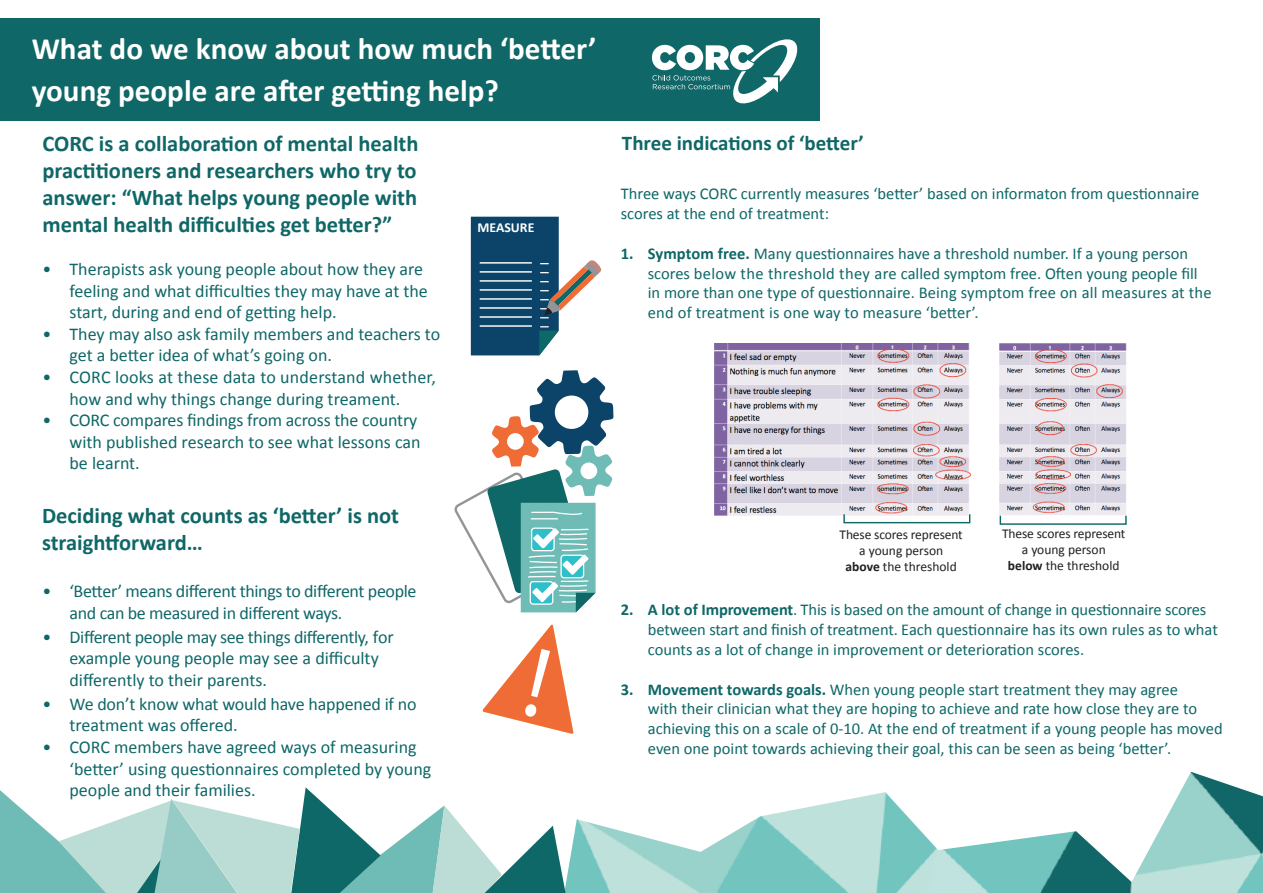
<style>
.page{position:relative;width:1263px;height:893px;background:#fff}
.page>*{position:absolute;margin:0;border:0;box-sizing:border-box;transform-origin:0 0}
.t1{font:700 31.2px "Calibri";color:#fff}
.t2{font:700 22.5px/27px "Calibri";color:#0f6767}
.t3{font:700 21px "Calibri";color:#0f6767}
.t4{font:18px/21.6px "Calibri";color:#0f6767}
.t5{font:18px/21.6px "Calibri";letter-spacing:-.02em;color:#0f6767}
.t6{font:16.5px/19.8px "Calibri";color:#0f6767}
.t7{font:700 13.8px "Calibri";color:#fff}
.t8{font:13.5px/16.2px "Calibri";letter-spacing:-.01em;color:#231f20;text-align:center}
.s1{font-weight:700}
</style>
<div class="page">
<div style="left:0;top:103px;width:820px;height:18px;background:#0f6767"></div>
<div style="left:0;top:18px;width:820px;height:101px;background:#0f6767"></div>
<svg style="left:652px;top:39px;width:146px;height:65px"></svg>
<img style="left:566px;top:772px;width:697px;height:121px">
<svg style="left:471px;top:217px;width:130px;height:139px"></svg>
<svg style="left:454px;top:370px;width:160px;height:242px"></svg>
<svg style="left:482px;top:624px;width:91px;height:110px"></svg>
<img style="left:714px;top:343px;width:257px;height:173px">
<img style="left:1000px;top:343px;width:127px;height:172px">
<div style="left:843px;top:514px;width:127px;height:9px;border:1px solid #0d6867"></div>
<div style="left:1000px;top:515px;width:127px;height:10px;border:1px solid #0d6867"></div>
<svg style="left:0;top:787px;width:566px;height:106px"></svg>
<p class="t1" style="left:32px;top:29px;width:566px">What do we know about how much ‘better’</p>
<p class="t1" style="left:32px;top:70px;width:469px">young people are after getting help?</p>
<p class="t2" style="left:43px;top:130px;width:377px;text-align:justify">CORC is a collaboration of mental health practitioners and researchers who try to answer: “What helps young people with mental health difficulties get better?”</p>
<p class="t4" style="left:70px;top:258px;width:360px;text-indent:-27px">• Therapists ask young people about how they are feeling and what difficulties they may have at the start, during and end of getting help.</p>
<p class="t4" style="left:70px;top:323px;width:372px;text-indent:-27px">• They may also ask family members and teachers to get a better idea of what’s going on.</p>
<p class="t4" style="left:43px;top:366px;width:395px;text-align:center">• CORC looks at these data to understand whether, how and why things change during treament.</p>
<p class="t4" style="left:70px;top:409px;width:353px;text-indent:-27px">• CORC compares findings from across the country with published research to see what lessons can be learnt.</p>
<p class="t7" style="left:477px;top:218px;width:58px">MEASURE</p>
<p class="t2" style="left:42px;top:502px;width:359px">Deciding what counts as ‘better’ is not straightforward…</p>
<p class="t5" style="left:70px;top:580px;width:348px;text-indent:-27px">• ‘Better’ means different things to different people and can be measured in different ways.</p>
<p class="t4" style="left:70px;top:626px;width:326px;text-indent:-27px">• Different people may see things differently, for example young people may see a difficulty differently to their parents.</p>
<p class="t4" style="left:70px;top:693px;width:348px;text-indent:-27px">• We don’t know what would have happened if no treatment was offered.</p>
<p class="t4" style="left:70px;top:736px;width:363px;text-indent:-27px">• CORC members have agreed ways of measuring ‘better’ using questionnaires completed by young people and their families.</p>
<p class="t3" style="left:622px;top:129px;width:243px">Three indications of ‘better’</p>
<p class="t6" style="left:621px;top:184px;width:580px">Three ways CORC currently measures ‘better’ based on informaton from questionnaire scores at the end of treatment:</p>
<p class="t6" style="left:648px;top:244px;width:565px;text-indent:-27px"><span class="s1">1. Symptom free.</span> Many questionnaires have a threshold number. If a young person scores below the threshold they are called symptom free. Often young people fill in more than one type of questionnaire. Being symptom free on all measures at the end of treatment is one way to measure ‘better’.</p>
<p class="t8" style="left:839px;top:526px;width:125px">These scores represent a young person</p>
<p class="t8" style="left:846px;top:559px;width:113px"><span class="s1">above</span> the threshold</p>
<p class="t8" style="left:1002px;top:525px;width:125px">These scores represent a young person<br><span class="s1">below</span> the threshold</p>
<p class="t6" style="left:648px;top:600px;width:571px;text-indent:-27px"><span class="s1">2. A lot of Improvement</span>. This is based on the amount of change in questionnaire scores between start and finish of treatment. Each questionnaire has its own rules as to what counts as a lot of change in improvement or deterioration scores.</p>
<p class="t6" style="left:648px;top:679px;width:576px;text-indent:-27px"><span class="s1">3. Movement towards goals.</span> When young people start treatment they may agree<br>with their clinician what they are hoping to achieve and rate how close they are to achieving this on a scale of 0-10. At the end of treatment if a young people has moved even one point towards achieving their goal, this can be seen as being ‘better’.</p>
</div>
